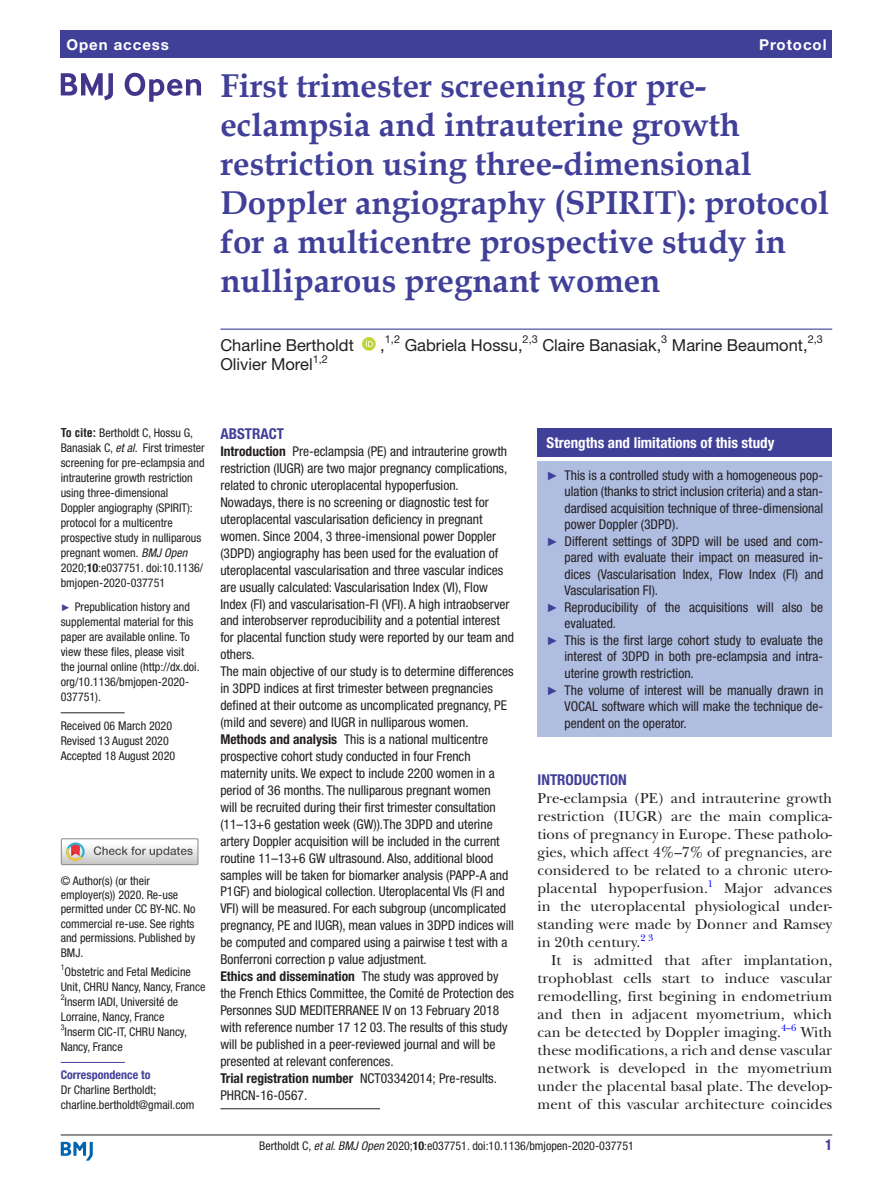
<style>
.page{position:relative;width:893px;height:1191px;background:#fff}
.page>*{position:absolute;margin:0;border:0;box-sizing:border-box;transform-origin:0 0}
.t1{font:700 33px/39px "Book Antiqua";color:#414099}
.t2{font:16.5px "Helvetica Neue LT Std";color:#231f20}
.t3{font:15px/18px "New Baskerville";color:#231f20;text-align:justify}
.t4{font:700 condensed 15px "Helvetica Neue LT Std";color:#fff}
.t5{font:700 condensed 15px "Helvetica Neue LT Std";color:#414099}
.t6{font:700 15px "Helvetica Neue LT Std";letter-spacing:.065em;color:#fff}
.t7{font:condensed 13.5px/17px "Helvetica Neue LT Std";color:#231f20}
.t8{font:condensed 12px/15px "Helvetica Neue LT Std";color:#231f20}
.t9{font:700 condensed 12px "Helvetica Neue LT Std";color:#414099}
.t10{font:10.95px "Helvetica Neue LT Std";color:#231f20}
.t11{font:9.9px "New Baskerville";color:#00f}
.t12{font:condensed 7.95px "Helvetica Neue LT Std";color:#231f20}
.s1{font-family:"Helvetica LT Std";font-weight:700}
.s2{font-style:italic}
.s3{font-weight:700}
.s4{font-family:"Arial";font-stretch:normal;font-size:9.75px;color:#414099}
.s5{font-family:"Arial";font-stretch:normal;font-size:12px;color:#414099}
</style>
<div class="page">
<hr style="left:61px;top:1134px;width:771px;height:1px;background:#231f20">
<svg style="left:61px;top:1141px;width:32px;height:19px"></svg>
<div style="left:61px;top:31px;width:771px;height:27px;background:#414099"></div>
<hr style="left:220px;top:328px;width:612px;height:2px;background:#414099">
<svg style="left:362px;top:337px;width:14px;height:14px"></svg>
<hr style="left:61px;top:712px;width:64px;height:1px;background:#231f20">
<hr style="left:61px;top:1062px;width:64px;height:1px;background:#414099">
<svg style="left:61px;top:73px;width:52px;height:27px"></svg>
<svg style="left:125px;top:73px;width:76px;height:29px"></svg>
<div style="left:61px;top:838px;width:138px;height:27px;border:1px solid #969090"></div>
<svg style="left:61px;top:838px;width:137px;height:26px"></svg>
<hr style="left:220px;top:1108px;width:160px;height:1px;background:#231f20">
<div style="left:538px;top:428px;width:294px;height:29px;background:#414099"></div>
<div style="left:538px;top:461px;width:294px;height:275px;background:#afbde1"></div>
<p class="t6" style="left:66px;top:35px;width:104px">Open access</p>
<p class="t6" style="left:759px;top:35px;width:69px">Protocol</p>
<h1 class="t1" style="left:220px;top:66px;width:610px">First trimester screening for pre&shy;eclampsia and intrauterine growth restriction using three-dimensional Doppler angiography (SPIRIT): protocol for a multicentre prospective study in nulliparous pregnant women</h1>
<p class="t2" style="left:220px;top:335px;width:135px">Charline Bertholdt</p>
<p class="t2" style="left:380px;top:335px;width:6px">,</p>
<p class="t10" style="left:385px;top:333px;width:17px">1,2</p>
<p class="t2" style="left:405px;top:335px;width:119px">Gabriela Hossu,</p>
<p class="t10" style="left:523px;top:333px;width:17px">2,3</p>
<p class="t2" style="left:542px;top:335px;width:120px">Claire Banasiak,</p>
<p class="t10" style="left:661px;top:333px;width:8px">3</p>
<p class="t2" style="left:672px;top:335px;width:137px">Marine Beaumont,</p>
<p class="t10" style="left:808px;top:333px;width:17px">2,3</p>
<p class="t2" style="left:220px;top:354px;width:94px">Olivier Morel</p>
<p class="t10" style="left:313px;top:352px;width:17px">1,2</p>
<p class="t8" style="left:61px;top:425px;width:146px"><span class="s1">To cite:</span> Bertholdt C, Hossu G,<br>Banasiak C, <span class="s2">et al</span>. First trimester screening for pre-eclampsia and intrauterine growth restriction using three-dimensional<br>Doppler angiography (SPIRIT): protocol for a multicentre prospective study in nulliparous pregnant women. <span class="s2">BMJ Open<br></span>2020;<span class="s3">10</span>:e037751. doi:10.1136/ bmjopen-2020-037751</p>
<p class="t8" style="left:61px;top:599px;width:140px"><span class="s4">►</span> Prepublication history and supplemental material for this paper are available online. To view these files, please visit the journal online (http://dx.doi. org/10.1136/bmjopen-2020-<br>037751).</p>
<p class="t8" style="left:61px;top:718px;width:116px">Received 06 March 2020<br>Revised 13 August 2020<br>Accepted 18 August 2020</p>
<p class="t8" style="left:61px;top:873px;width:136px;line-height:14.4px">© Author(s) (or their employer(s)) 2020. Re-use permitted under CC BY-NC. No commercial re-use. See rights and permissions. Published by<br>BMJ.</p>
<p class="t12" style="left:61px;top:963px;width:5px">1</p>
<p class="t8" style="left:61px;top:964px;width:146px;text-indent:4px">Obstetric and Fetal Medicine<br>Unit, CHRU Nancy, Nancy, France<br><sup>2</sup>Inserm IADI, Université de<br>Lorraine, Nancy, France<br><sup>3</sup>Inserm CIC-IT, CHRU Nancy,<br>Nancy, France</p>
<p class="t9" style="left:61px;top:1067px;width:91px">Correspondence to</p>
<p class="t8" style="left:61px;top:1082px;width:135px">Dr Charline Bertholdt; charline.bertholdt@gmail.com</p>
<p class="t5" style="left:220px;top:425px;width:65px">ABSTRACT</p>
<p class="t7" style="left:220px;top:443px;width:295px"><span class="s3">Introduction</span> Pre-eclampsia (PE) and intrauterine growth restriction (IUGR) are two major pregnancy complications, related to chronic uteroplacental hypoperfusion.<br>Nowadays, there is no screening or diagnostic test for uteroplacental vascularisation deficiency in pregnant women. Since 2004, 3 three-imensional power Doppler (3DPD) angiography has been used for the evaluation of uteroplacental vascularisation and three vascular indices are usually calculated: Vascularisation Index (VI), Flow Index (FI) and vascularisation-FI (VFI). A high intraobserver and interobserver reproducibility and a potential interest for placental function study were reported by our team and others.<br>The main objective of our study is to determine differences in 3DPD indices at first trimester between pregnancies defined at their outcome as uncomplicated pregnancy, PE (mild and severe) and IUGR in nulliparous women.<br><span class="s3">Methods and analysis</span> This is a national multicentre prospective cohort study conducted in four French maternity units. We expect to include 2200 women in a period of 36 months. The nulliparous pregnant women<br>will be recruited during their first trimester consultation (11–13+6 gestation week (GW)).The 3DPD and uterine artery Doppler acquisition will be included in the current routine 11–13+6 GW ultrasound. Also, additional blood samples will be taken for biomarker analysis (PAPP-A and P1GF) and biological collection. Uteroplacental VIs (FI and VFI) will be measured. For each subgroup (uncomplicated pregnancy, PE and IUGR), mean values in 3DPD indices will be computed and compared using a pairwise t test with a Bonferroni correction p value adjustment.<br><span class="s3">Ethics and dissemination</span> The study was approved by the French Ethics Committee, the Comité de Protection des Personnes SUD MEDITERRANEE IV on 13 February 2018 with reference number 17 12 03. The results of this study will be published in a peer-reviewed journal and will be presented at relevant conferences.<br><span class="s3">Trial registration number</span> NCT03342014; Pre-results.<br>PHRCN-16-0567.</p>
<p class="t4" style="left:547px;top:434px;width:229px">Strengths and limitations of this study</p>
<p class="t7" style="left:547px;top:466px;width:278px"><span class="s5">►</span> This is a controlled study with a homogeneous pop-</p>
<p class="t7" style="left:565px;top:483px;width:260px">ulation (thanks to strict inclusion criteria) and a stan-</p>
<p class="t7" style="left:565px;top:499px;width:260px">dardised acquisition technique of three-dimensional</p>
<p class="t7" style="left:565px;top:516px;width:116px">power Doppler (3DPD).</p>
<p class="t7" style="left:547px;top:532px;width:278px"><span class="s5">►</span> Different settings of 3DPD will be used and com-</p>
<p class="t7" style="left:565px;top:549px;width:260px">pared with evaluate their impact on measured in-</p>
<p class="t7" style="left:565px;top:565px;width:260px">dices (Vascularisation Index, Flow Index (FI) and</p>
<p class="t7" style="left:565px;top:582px;width:95px">Vascularisation FI).</p>
<p class="t7" style="left:547px;top:598px;width:278px"><span class="s5">►</span> Reproducibility of the acquisitions will also be</p>
<p class="t7" style="left:565px;top:615px;width:53px">evaluated.</p>
<p class="t7" style="left:547px;top:631px;width:278px"><span class="s5">►</span> This is the first large cohort study to evaluate the</p>
<p class="t7" style="left:565px;top:648px;width:260px">interest of 3DPD in both pre-eclampsia and intra-</p>
<p class="t7" style="left:565px;top:664px;width:131px">uterine growth restriction.</p>
<p class="t7" style="left:547px;top:681px;width:278px"><span class="s5">►</span> The volume of interest will be manually drawn in</p>
<p class="t7" style="left:565px;top:697px;width:260px">VOCAL software which will make the technique de-</p>
<p class="t7" style="left:565px;top:714px;width:124px">pendent on the operator.</p>
<p class="t5" style="left:538px;top:771px;width:91px">INTRODUCTION</p>
<p class="t3" style="left:538px;top:789px;width:296px">Pre-eclampsia (PE) and intrauterine growth restriction (IUGR) are the main complica&shy;tions of pregnancy in Europe. These patholo&shy;gies, which affect 4%–7% of pregnancies, are considered to be related to a chronic utero&shy;placental hypoperfusion.</p>
<p class="t11" style="left:708px;top:877px;width:7px">1</p>
<p class="t3" style="left:538px;top:879px;width:296px;text-indent:187px">Major advances in the uteroplacental physiological under&shy;standing were made by Donner and Ramsey in 20th century.</p>
<p class="t11" style="left:640px;top:931px;width:14px">2 3</p>
<p class="t3" style="left:538px;top:951px;width:296px;text-indent:14px">It is admitted that after implantation, trophoblast cells start to induce vascular remodelling, first begining in endometrium and then in adjacent myometrium, which can be detected by Doppler imaging.<sup>4–6</sup> With these modifications, a rich and dense vascular network is developed in the myometrium under the placental basal plate. The develop&shy;ment of this vascular architecture coincides</p>
<p class="t8" style="left:259px;top:1137px;width:376px">Bertholdt C, <span class="s2">et al</span>. <span class="s2">BMJ Open</span> 2020;<span class="s3">10</span>:e037751. doi:10.1136/bmjopen-2020-037751</p>
<p class="t5" style="left:825px;top:1135px;width:9px">1</p>
</div>
